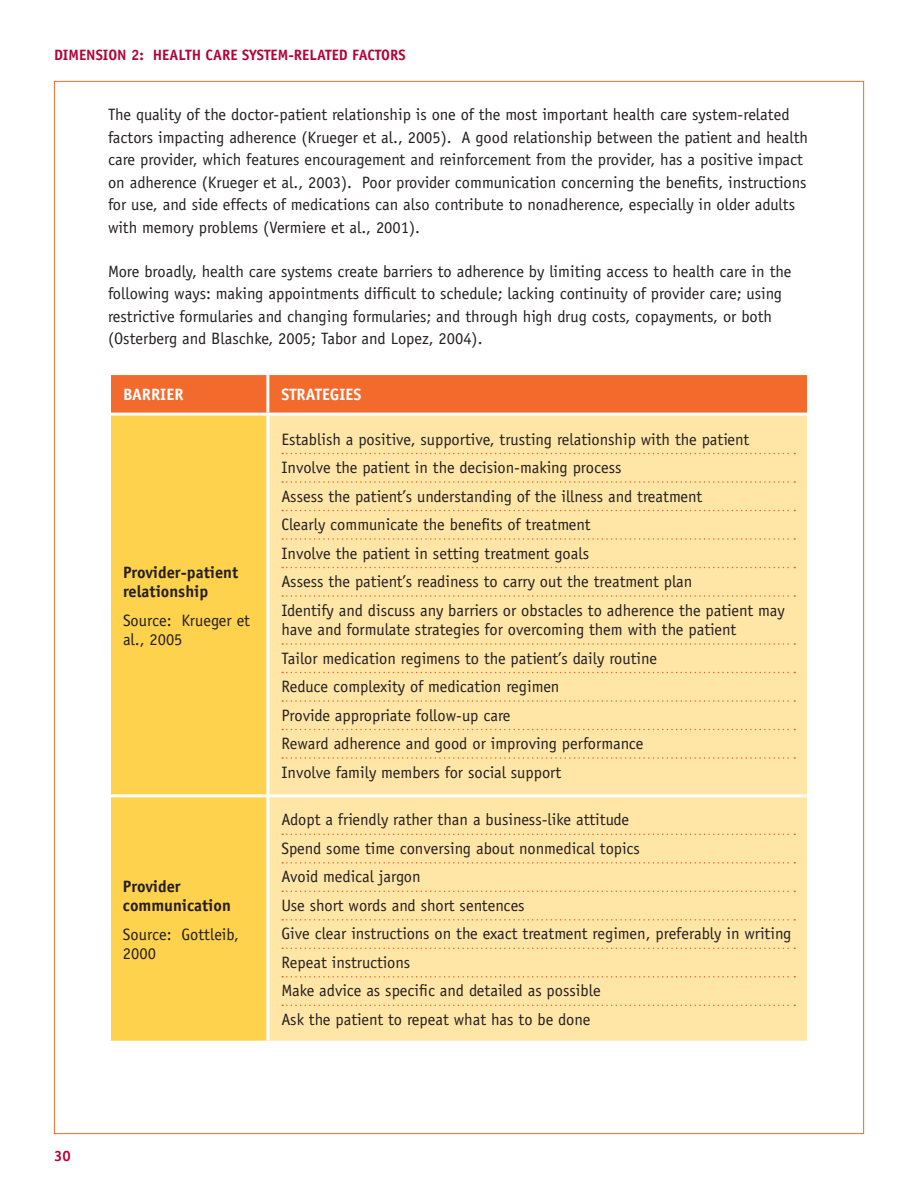
<style>
.page{position:relative;width:918px;height:1188px;background:#fff}
.page>*{position:absolute;margin:0;border:0;box-sizing:border-box;transform-origin:0 0}
.TABLE_BODY{font:16.5px/19.5px "Officina Sans";color:#231f20}
.BODY{font:16.5px/22.5px "Officina Sans";color:#231f20}
.TABLE_BOLD{font:700 16.5px/19.5px "Officina Sans";color:#231f20}
.TABLE_BOLD-2{font:16.5px/19.5px "Officina Sans";color:#231f20}
.TABLE_BOLD_CAPS{font:700 16.5px "Officina Sans";color:#fff}
.t1{font:700 15px "Officina Sans";color:#b30437}
</style>
<div class="page">
<div style="left:111px;top:375px;width:696px;height:38px;background:#f26a2c"></div>
<div style="left:111px;top:416px;width:155px;height:625px;background:#fed24c"></div>
<div style="left:269px;top:416px;width:538px;height:625px;background:#ffe6a7"></div>
<hr style="left:266px;top:375px;width:3px;height:38px;background:#fff">
<hr style="left:111px;top:794px;width:157px;height:3px;background:#fff">
<hr style="left:268px;top:794px;width:539px;height:3px;background:#fff">
<svg style="left:282px;top:453px;width:513px;height:1px"></svg>
<svg style="left:282px;top:481px;width:513px;height:2px"></svg>
<svg style="left:282px;top:510px;width:513px;height:1px"></svg>
<svg style="left:282px;top:538px;width:513px;height:2px"></svg>
<svg style="left:282px;top:567px;width:513px;height:1px"></svg>
<svg style="left:282px;top:595px;width:513px;height:2px"></svg>
<svg style="left:282px;top:643px;width:513px;height:2px"></svg>
<svg style="left:282px;top:672px;width:513px;height:1px"></svg>
<svg style="left:282px;top:700px;width:513px;height:2px"></svg>
<svg style="left:282px;top:729px;width:513px;height:1px"></svg>
<svg style="left:282px;top:757px;width:513px;height:2px"></svg>
<svg style="left:282px;top:834px;width:513px;height:1px"></svg>
<svg style="left:282px;top:862px;width:513px;height:2px"></svg>
<svg style="left:282px;top:891px;width:513px;height:1px"></svg>
<svg style="left:282px;top:919px;width:513px;height:2px"></svg>
<svg style="left:282px;top:948px;width:513px;height:1px"></svg>
<svg style="left:282px;top:976px;width:513px;height:2px"></svg>
<svg style="left:282px;top:1005px;width:513px;height:1px"></svg>
<p class="t1" style="left:54px;top:45px;width:353px">DIMENSION 2: HEALTH CARE SYSTEM-RELATED FACTORS</p>
<p class="BODY" style="left:108px;top:104px;width:702px">The quality of the doctor-patient relationship is one of the most important health care system-related factors impacting adherence (Krueger et al., 2005). A good relationship between the patient and health care provider, which features encouragement and reinforcement from the provider, has a positive impact on adherence (Krueger et al., 2003). Poor provider communication concerning the benefits, instructions for use, and side effects of medications can also contribute to nonadherence, especially in older adults with memory problems (Vermiere et al., 2001).</p>
<p class="BODY" style="left:108px;top:260px;width:685px">More broadly, health care systems create barriers to adherence by limiting access to health care in the following ways: making appointments difficult to schedule; lacking continuity of provider care; using restrictive formularies and changing formularies; and through high drug costs, copayments, or both (Osterberg and Blaschke, 2005; Tabor and Lopez, 2004).</p>
<p class="TABLE_BOLD_CAPS" style="left:123px;top:384px;width:62px">BARRIER</p>
<p class="TABLE_BOLD_CAPS" style="left:281px;top:384px;width:82px">STRATEGIES</p>
<p class="t1" style="left:54px;top:1147px;width:18px">30</p>
<p class="TABLE_BOLD" style="left:123px;top:562px;width:117px">Provider-patient relationship</p>
<p class="TABLE_BOLD-2" style="left:123px;top:610px;width:129px">Source: Krueger et al., 2005</p>
<p class="TABLE_BOLD" style="left:123px;top:876px;width:109px">Provider communication</p>
<p class="TABLE_BOLD-2" style="left:123px;top:924px;width:118px">Source: Gottleib,<br>2000</p>
<p class="TABLE_BODY" style="left:281px;top:429px;width:469px">Establish a positive, supportive, trusting relationship with the patient</p>
<p class="TABLE_BODY" style="left:281px;top:458px;width:342px">Involve the patient in the decision-making process</p>
<p class="TABLE_BODY" style="left:281px;top:486px;width:422px">Assess the patient’s understanding of the illness and treatment</p>
<p class="TABLE_BODY" style="left:281px;top:515px;width:311px">Clearly communicate the benefits of treatment</p>
<p class="TABLE_BODY" style="left:281px;top:543px;width:309px">Involve the patient in setting treatment goals</p>
<p class="TABLE_BODY" style="left:281px;top:572px;width:413px">Assess the patient’s readiness to carry out the treatment plan</p>
<p class="TABLE_BODY" style="left:281px;top:600px;width:505px">Identify and discuss any barriers or obstacles to adherence the patient may have and formulate strategies for overcoming them with the patient</p>
<p class="TABLE_BODY" style="left:281px;top:648px;width:377px">Tailor medication regimens to the patient’s daily routine</p>
<p class="TABLE_BODY" style="left:281px;top:677px;width:280px">Reduce complexity of medication regimen</p>
<p class="TABLE_BODY" style="left:281px;top:705px;width:231px">Provide appropriate follow-up care</p>
<p class="TABLE_BODY" style="left:281px;top:734px;width:364px">Reward adherence and good or improving performance</p>
<p class="TABLE_BODY" style="left:281px;top:762px;width:281px">Involve family members for social support</p>
<p class="TABLE_BODY" style="left:281px;top:810px;width:349px">Adopt a friendly rather than a business-like attitude</p>
<p class="TABLE_BODY" style="left:281px;top:839px;width:360px">Spend some time conversing about nonmedical topics</p>
<p class="TABLE_BODY" style="left:281px;top:867px;width:141px">Avoid medical jargon</p>
<p class="TABLE_BODY" style="left:281px;top:896px;width:245px">Use short words and short sentences</p>
<p class="TABLE_BODY" style="left:281px;top:924px;width:512px">Give clear instructions on the exact treatment regimen, preferably in writing</p>
<p class="TABLE_BODY" style="left:281px;top:953px;width:130px">Repeat instructions</p>
<p class="TABLE_BODY" style="left:281px;top:981px;width:321px">Make advice as specific and detailed as possible</p>
<p class="TABLE_BODY" style="left:281px;top:1010px;width:311px">Ask the patient to repeat what has to be done</p>
</div>
